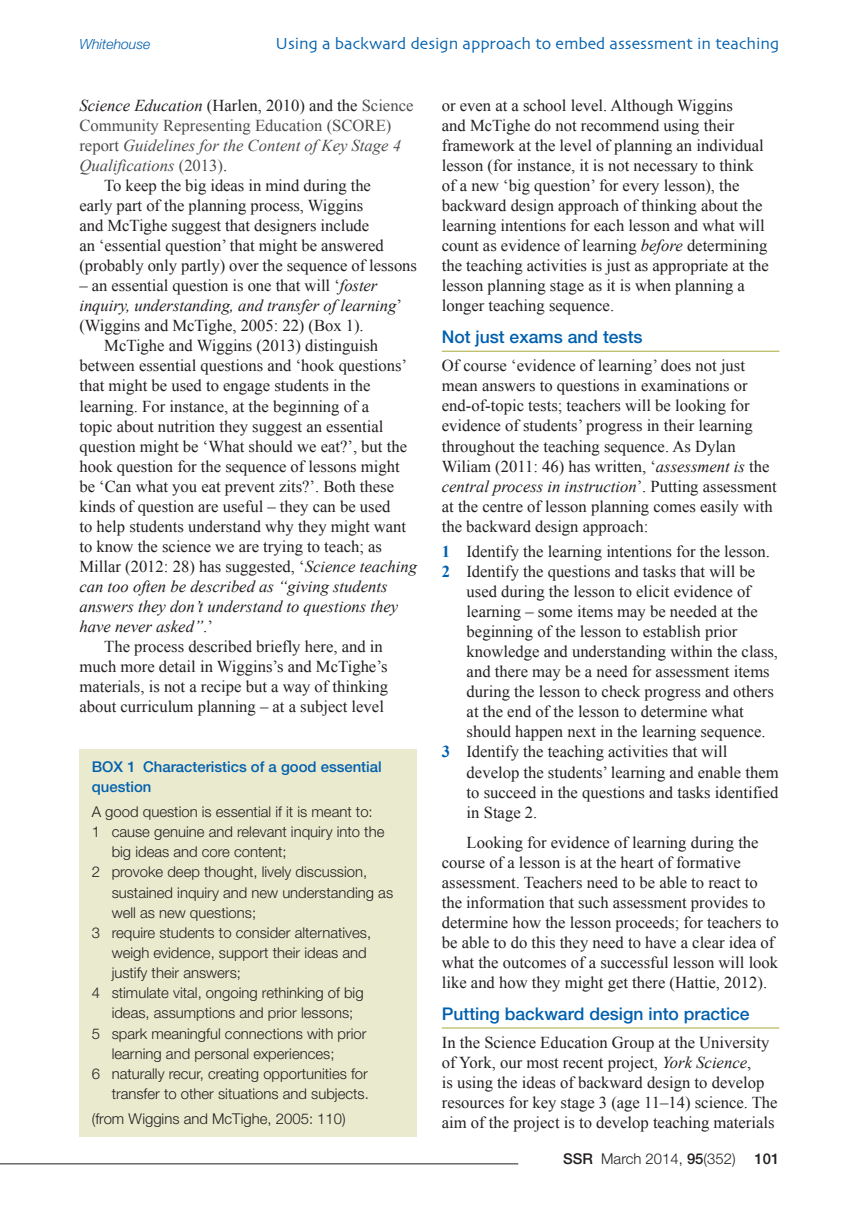
<style>
.page{position:relative;width:844px;height:1216px;background:#fff}
.page>*{position:absolute;margin:0;border:0;box-sizing:border-box;transform-origin:0 0}
.CH_A_head{font:500 17.5px "Helvetica Neue LT Std";color:#0160ae}
.CH_body_tx{font:16.62px/19.9px "Times New Roman";color:#231f20}
.CH_body_tx_first{font:16.62px/20.1px "Times New Roman";color:#231f20}
.CH_numbered_list{font:16.62px/20.1px "Times New Roman";color:#231f20}
.CH_body_tx-2{font:16.62px/19.9px "Times New Roman";color:#4b4c4d}
.CH_numbered_list_las{font:16.62px/19.9px "Times New Roman";color:#231f20}
.CH_running_head_rect{font:16.62px "Skia";color:#0160ae}
.CH_numbered_list_fir{font:16.62px "Times New Roman";color:#231f20}
.CH_box_numbered_list{font:300 14.88px/20.1px "Helvetica Neue LT Std";color:#231f20}
.CH_box_text{font:300 14.88px "Helvetica Neue LT Std";color:#231f20}
.CH_B_head{font:500 14.88px/20.1px "Helvetica Neue LT Std";color:#0160ae}
.t1{font:500 14.88px "Helvetica Neue LT Std";color:#231f20}
.CH_running_head_rect-2{font:italic 300 14px "Helvetica Neue LT Std";color:#0160ae}
.s1{font-style:italic;color:#231f20}
.s2{color:#231f20}
.s3{font-style:italic}
.s4{font-weight:700;color:#0160ae}
.s5{font-weight:500}
</style>
<div class="page">
<hr style="left:0;top:1163px;width:518px;height:1px;background:#231f20">
<hr style="left:441px;top:351px;width:338px;height:1px;background:#a9ab38">
<hr style="left:441px;top:1027px;width:338px;height:1px;background:#a9ab38">
<div style="left:79px;top:748px;width:338px;height:388px;background:#eaeacf"></div>
<p class="CH_running_head_rect-2" style="left:79px;top:36px;width:73px">Whitehouse</p>
<p class="CH_running_head_rect" style="left:275px;top:34px;width:505px">Using a backward design approach to embed assessment in teaching</p>
<p class="CH_body_tx-2" style="left:79px;top:95px;width:335px"><span class="s1">Science Education</span> <span class="s2">(Harlen, 2010) and the</span> Science Community Representing Education (SCORE) report <span class="s3">Guidelines for the Content of Key Stage 4<br>Qualifications</span> (2013)<span class="s2">.</span></p>
<p class="CH_body_tx" style="left:79px;top:175px;width:339px;text-indent:25px">To keep the big ideas in mind during the<br>early part of the planning process, Wiggins<br>and McTighe suggest that designers include<br>an ‘essential question’ that might be answered (probably only partly) over the sequence of lessons</p>
<p class="CH_body_tx" style="left:79px;top:275px;width:324px">– an essential question is one that will ‘<span class="s3">foster inquiry, understanding, and transfer of learning</span>’ (Wiggins and McTighe, 2005: 22) (Box 1).</p>
<p class="CH_body_tx" style="left:79px;top:335px;width:339px;text-indent:25px">McTighe and Wiggins (2013) distinguish between essential questions and ‘hook questions’ that might be used to engage students in the learning. For instance, at the beginning of a<br>topic about nutrition they suggest an essential question might be ‘What should we eat?’, but the hook question for the sequence of lessons might be ‘Can what you eat prevent zits?’. Both these kinds of question are useful – they can be used<br>to help students understand why they might want to know the science we are trying to teach; as Millar (2012: 28) has suggested, ‘<span class="s3">Science teaching can too often be described as “giving students answers they don’t understand to questions they have never asked”</span>.’</p>
<p class="CH_body_tx" style="left:79px;top:636px;width:310px;text-indent:25px">The process described briefly here, and in much more detail in Wiggins’s and McTighe’s materials, is not a recipe but a way of thinking about curriculum planning – at a subject level</p>
<p class="CH_B_head" style="left:92px;top:756px;width:291px">BOX 1 Characteristics of a good essential question</p>
<p class="CH_box_text" style="left:92px;top:802px;width:282px">A good question is essential if it is meant to:</p>
<p class="CH_box_numbered_list" style="left:112px;top:821px;width:274px;text-indent:-20px">1 cause genuine and relevant inquiry into the big ideas and core content;</p>
<p class="CH_box_numbered_list" style="left:112px;top:861px;width:283px;text-indent:-20px">2 provoke deep thought, lively discussion, sustained inquiry and new understanding as well as new questions;</p>
<p class="CH_box_numbered_list" style="left:112px;top:922px;width:261px;text-indent:-20px">3 require students to consider alternatives, weigh evidence, support their ideas and justify their answers;</p>
<p class="CH_box_numbered_list" style="left:112px;top:982px;width:253px;text-indent:-20px">4 stimulate vital, ongoing rethinking of big ideas, assumptions and prior lessons;</p>
<p class="CH_box_numbered_list" style="left:112px;top:1022px;width:256px;text-indent:-20px">5 spark meaningful connections with prior learning and personal experiences;</p>
<p class="CH_box_numbered_list" style="left:92px;top:1063px;width:278px;text-align:right">6 naturally recur, creating opportunities for transfer to other situations and subjects.</p>
<p class="CH_box_text" style="left:92px;top:1109px;width:255px">(from Wiggins and McTighe, 2005: 110)</p>
<p class="CH_body_tx" style="left:441px;top:95px;width:328px">or even at a school level. Although Wiggins<br>and McTighe do not recommend using their framework at the level of planning an individual lesson (for instance, it is not necessary to think of a new ‘big question’ for every lesson), the backward design approach of thinking about the learning intentions for each lesson and what will count as evidence of learning <span class="s3">before</span> determining the teaching activities is just as appropriate at the lesson planning stage as it is when planning a longer teaching sequence.</p>
<p class="CH_A_head" style="left:441px;top:326px;width:202px">Not just exams and tests</p>
<p class="CH_body_tx_first" style="left:441px;top:355px;width:336px">Of course ‘evidence of learning’ does not just mean answers to questions in examinations or end-of-topic tests; teachers will be looking for evidence of students’ progress in their learning throughout the teaching sequence. As Dylan Wiliam (2011: 46) has written, ‘<span class="s3">assessment is</span> the <span class="s3">central process in instruction</span>’. Putting assessment at the centre of lesson planning comes easily with the backward design approach:</p>
<p class="CH_numbered_list_fir" style="left:441px;top:540px;width:329px"><span class="s4">1</span> Identify the learning intentions for the lesson.</p>
<p class="CH_numbered_list" style="left:466px;top:561px;width:313px;text-indent:-25px"><span class="s4">2</span> Identify the questions and tasks that will be used during the lesson to elicit evidence of learning – some items may be needed at the beginning of the lesson to establish prior knowledge and understanding within the class, and there may be a need for assessment items during the lesson to check progress and others at the end of the lesson to determine what should happen next in the learning sequence.</p>
<p class="CH_numbered_list_las" style="left:466px;top:741px;width:313px;text-indent:-25px"><span class="s4">3</span> Identify the teaching activities that will develop the students’ learning and enable them to succeed in the questions and tasks identified in Stage 2.</p>
<p class="CH_body_tx" style="left:441px;top:832px;width:338px;text-indent:25px">Looking for evidence of learning during the course of a lesson is at the heart of formative assessment. Teachers need to be able to react to the information that such assessment provides to determine how the lesson proceeds; for teachers to be able to do this they need to have a clear idea of what the outcomes of a successful lesson will look like and how they might get there (Hattie, 2012).</p>
<p class="CH_A_head" style="left:441px;top:1003px;width:309px">Putting backward design into practice</p>
<p class="CH_body_tx_first" style="left:441px;top:1032px;width:337px">In the Science Education Group at the University of York, our most recent project, <span class="s3">York Science</span>,<br>is using the ideas of backward design to develop resources for key stage 3 (age 11–14) science. The aim of the project is to develop teaching materials</p>
<p class="CH_box_numbered_list" style="left:563px;top:1147px;width:174px"><span class="s5">SSR</span> March 2014, <span class="s5">95</span>(352)</p>
<p class="t1" style="left:754px;top:1149px;width:26px">101</p>
</div>
